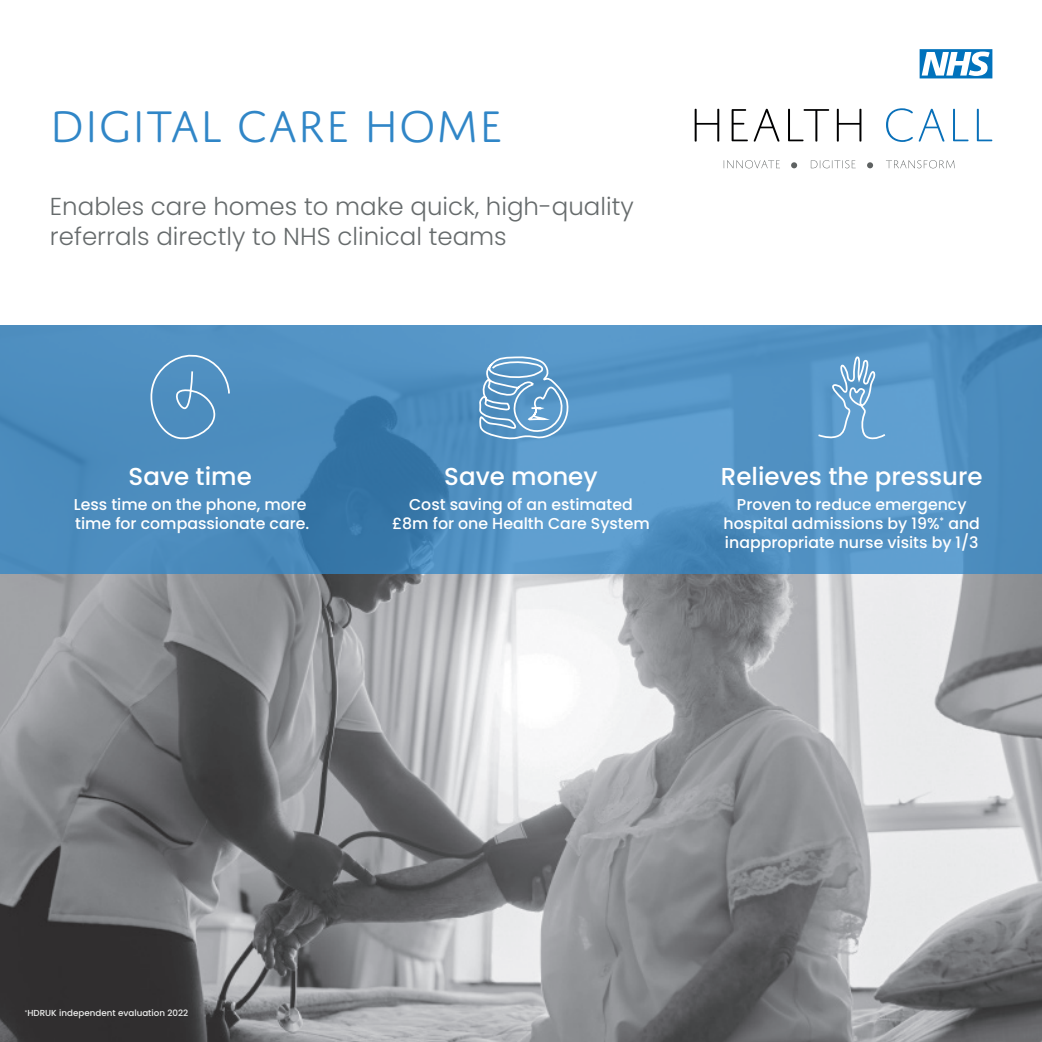
<style>
.page{position:relative;width:1042px;height:1042px;background:#fff}
.page>*{position:absolute;margin:0;border:0;box-sizing:border-box;transform-origin:0 0}
.t1{font:300 47.25px "Domus Titling";color:#3086c7}
.t2{font:300 24.5px/29.4px "Poppins";color:#666b6c}
.t3{font:500 24.5px "Poppins";color:#fff}
.t4{font:500 15.75px/19.2px "Poppins";color:#fff;text-align:center}
.t5{font:500 8.75px "Poppins";color:#ecedec}
</style>
<div class="page">
<img style="left:0;top:573px;width:1042px;height:469px">
<svg style="left:0;top:325px;width:1042px;height:248px;background:#4e8ec0"></svg>
<svg style="left:694px;top:109px;width:25px;height:33px"></svg>
<svg style="left:731px;top:109px;width:17px;height:32px"></svg>
<svg style="left:754px;top:109px;width:25px;height:33px"></svg>
<svg style="left:788px;top:109px;width:41px;height:33px"></svg>
<svg style="left:837px;top:109px;width:24px;height:33px"></svg>
<svg style="left:886px;top:108px;width:58px;height:34px"></svg>
<svg style="left:953px;top:109px;width:15px;height:32px"></svg>
<svg style="left:977px;top:109px;width:15px;height:32px"></svg>
<svg style="left:724px;top:160px;width:56px;height:8px"></svg>
<svg style="left:811px;top:160px;width:44px;height:8px"></svg>
<svg style="left:886px;top:160px;width:68px;height:8px"></svg>
<svg style="left:791px;top:162px;width:6px;height:6px"></svg>
<svg style="left:867px;top:162px;width:6px;height:6px"></svg>
<svg style="left:919px;top:50px;width:73px;height:28px"></svg>
<svg style="left:816px;top:325px;width:71px;height:185px;background:#629fcd"></svg>
<svg style="left:478px;top:355px;width:91px;height:134px;background:#69a1cc"></svg>
<svg style="left:142px;top:350px;width:89px;height:93px;background:#5a95c3"></svg>
<p class="t1" style="left:50px;top:100px;width:455px">DIGITAL CARE HOME</p>
<p class="t2" style="left:50px;top:192px;width:585px">Enables care homes to make quick, high-quality referrals directly to NHS clinical teams</p>
<p class="t3" style="left:129px;top:462px;width:125px">Save time</p>
<p class="t4" style="left:74px;top:494px;width:237px;text-align:left">Less time on the phone, more time for compassionate care.</p>
<p class="t3" style="left:444px;top:462px;width:155px">Save money</p>
<p class="t4" style="left:392px;top:494px;width:259px">Cost saving of an estimated £8m for one Health Care System</p>
<p class="t3" style="left:721px;top:462px;width:263px">Relieves the pressure</p>
<p class="t4" style="left:723px;top:494px;width:258px">Proven to reduce emergency hospital admissions by 19%<sup>*</sup> and inappropriate nurse visits by 1/3</p>
<p class="t5" style="left:25px;top:1008px;width:165px"><sup>*</sup>HDRUK independent evaluation 2022</p>
</div>
